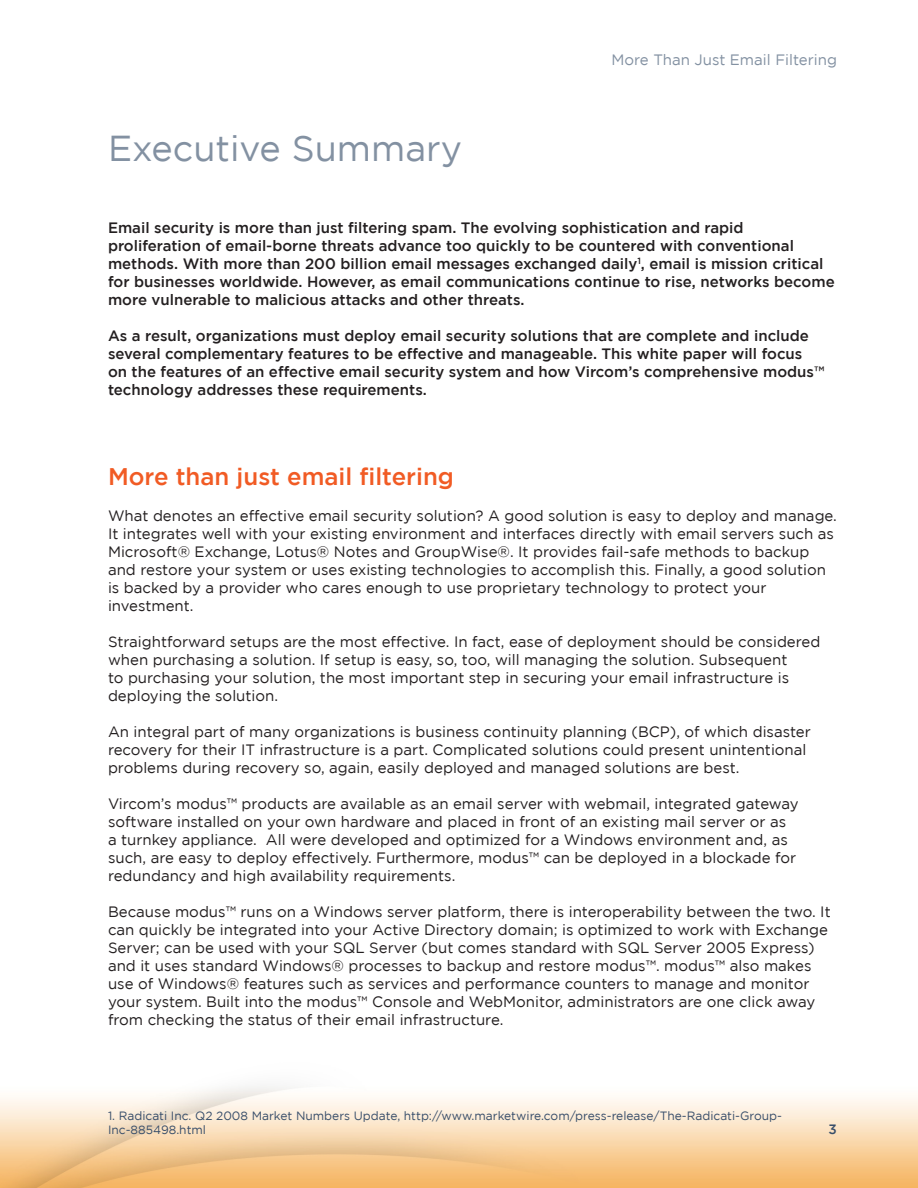
<style>
.page{position:relative;width:918px;height:1188px;background:#fff}
.page>*{position:absolute;margin:0;border:0;box-sizing:border-box;transform-origin:0 0}
.Grand_titre_de_page{font:36px "Gotham";color:#8391a2}
.Titre{font:500 24px "Gotham";color:#f15b24}
.Texte_courant{font:15px/18px "Gotham";color:#231f20}
.Texte_courant-2{font:500 15px/18px "Gotham";color:#231f20}
.Rappel_haut_de_page{font:15px "Gotham";color:#8391a2}
.t1{font:500 13.5px "Gotham";color:#384e6a}
.t2{font:12px/14.4px "Gotham";color:#384e6a}
</style>
<div class="page">
<img style="left:0;top:1086px;width:918px;height:102px">
<p class="Grand_titre_de_page" style="left:108px;top:129px;width:356px">Executive Summary</p>
<p class="Rappel_haut_de_page" style="left:612px;top:51px;width:227px">More Than Just Email Filtering</p>
<p class="Texte_courant-2" style="left:108px;top:219px;width:728px">Email security is more than just filtering spam. The evolving sophistication and rapid proliferation of email-borne threats advance too quickly to be countered with conventional methods. With more than 200 billion email messages exchanged daily<sup>1</sup>, email is mission critical for businesses worldwide. However, as email communications continue to rise, networks become more vulnerable to malicious attacks and other threats.</p>
<p class="Texte_courant-2" style="left:108px;top:327px;width:718px">As a result, organizations must deploy email security solutions that are complete and include several complementary features to be effective and manageable. This white paper will focus on the features of an effective email security system and how Vircom’s comprehensive modus™ technology addresses these requirements.</p>
<p class="Titre" style="left:108px;top:463px;width:347px">More than just email filtering</p>
<p class="Texte_courant" style="left:108px;top:507px;width:728px">What denotes an effective email security solution? A good solution is easy to deploy and manage.<br>It integrates well with your existing environment and interfaces directly with email servers such as</p>
<p class="Texte_courant" style="left:108px;top:543px;width:720px">Microsoft® Exchange, Lotus® Notes and GroupWise®. It provides fail-safe methods to backup and restore your system or uses existing technologies to accomplish this. Finally, a good solution is backed by a provider who cares enough to use proprietary technology to protect your investment.</p>
<p class="Texte_courant" style="left:108px;top:633px;width:714px">Straightforward setups are the most effective. In fact, ease of deployment should be considered when purchasing a solution. If setup is easy, so, too, will managing the solution. Subsequent<br>to purchasing your solution, the most important step in securing your email infrastructure is deploying the solution.</p>
<p class="Texte_courant" style="left:108px;top:723px;width:704px">An integral part of many organizations is business continuity planning (BCP), of which disaster recovery for their IT infrastructure is a part. Complicated solutions could present unintentional problems during recovery so, again, easily deployed and managed solutions are best.</p>
<p class="Texte_courant" style="left:108px;top:795px;width:692px">Vircom’s modus™ products are available as an email server with webmail, integrated gateway software installed on your own hardware and placed in front of an existing mail server or as<br>a turnkey appliance. All were developed and optimized for a Windows environment and, as such, are easy to deploy effectively. Furthermore, modus™ can be deployed in a blockade for redundancy and high availability requirements.</p>
<p class="Texte_courant" style="left:108px;top:903px;width:724px">Because modus™ runs on a Windows server platform, there is interoperability between the two. It can quickly be integrated into your Active Directory domain; is optimized to work with Exchange Server; can be used with your SQL Server (but comes standard with SQL Server 2005 Express) and it uses standard Windows® processes to backup and restore modus™. modus™ also makes use of Windows® features such as services and performance counters to manage and monitor your system. Built into the modus™ Console and WebMonitor, administrators are one click away from checking the status of their email infrastructure.</p>
<p class="t2" style="left:108px;top:1108px;width:676px">1. Radicati Inc. Q2 2008 Market Numbers Update, http://www.marketwire.com/press-release/The-Radicati-Group-<br>Inc-885498.html</p>
<p class="t1" style="left:829px;top:1122px;width:10px">3</p>
</div>
